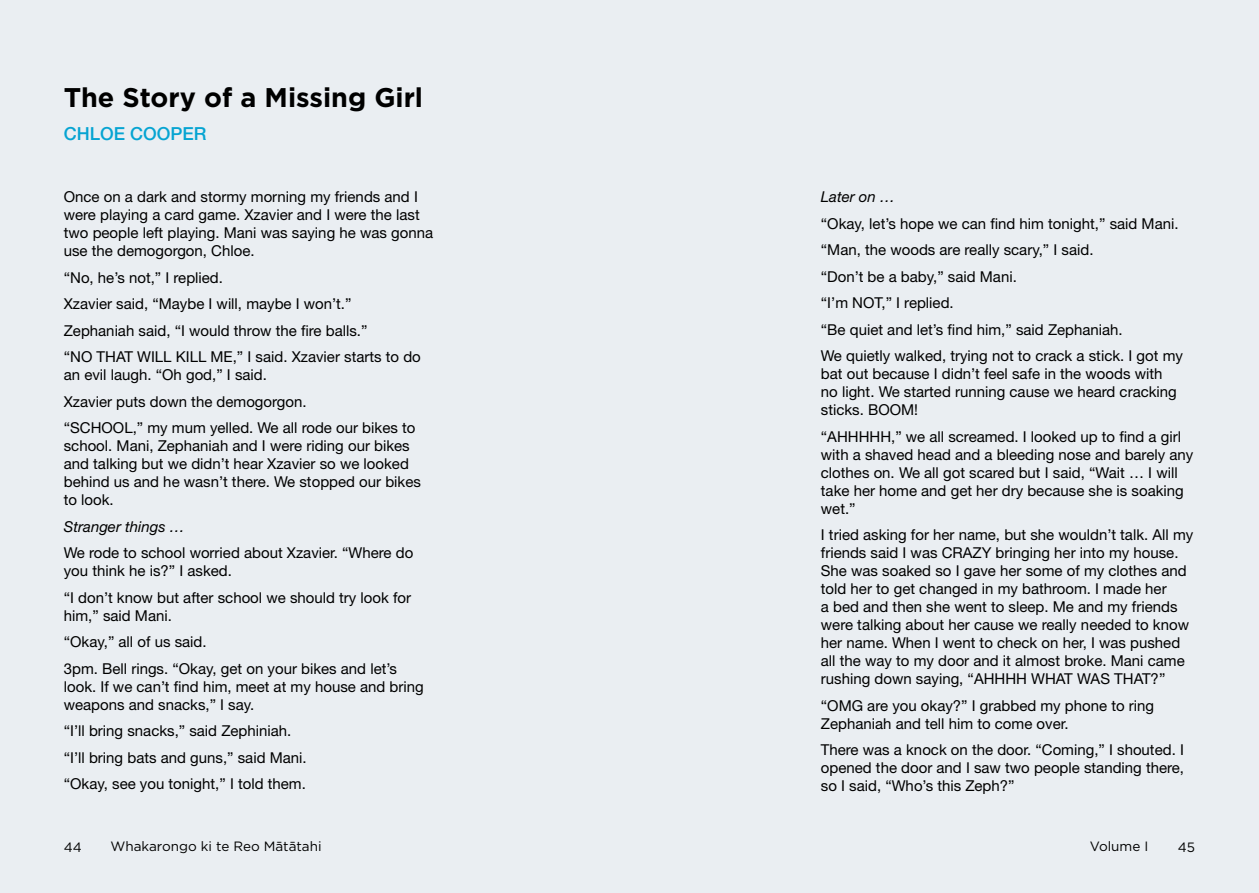
<style>
.page{position:relative;width:1259px;height:893px;background:#fff}
.page>*{position:absolute;margin:0;border:0;box-sizing:border-box;transform-origin:0 0}
.t1{font:700 27px "Gotham";color:#000}
.t2{font:500 18px "Helvetica Neue LT Pro";color:#06a4d2}
.t3{font:15px/18px "Helvetica Neue LT Pro";color:#000}
.t4{font:italic 15px "Helvetica Neue LT Pro";color:#000}
.t5{font:13.5px "Gotham";color:#000}
</style>
<div class="page">
<div style="left:0;top:0;width:629px;height:893px;background:#eaeef2"></div>
<div style="left:629px;top:0;width:630px;height:893px;background:#eaeef2"></div>
<h1 class="t1" style="left:64px;top:79px;width:361px">The Story of a Missing Girl</h1>
<p class="t2" style="left:64px;top:123px;width:144px">CHLOE COOPER</p>
<p class="t3" style="left:64px;top:187px;width:371px">Once on a dark and stormy morning my friends and I were playing a card game. Xzavier and I were the last two people left playing. Mani was saying he was gonna use the demogorgon, Chloe.</p>
<p class="t3" style="left:64px;top:264px;width:359px;line-height:26.5px">“No, he’s not,” I replied.<br>Xzavier said, “Maybe I will, maybe I won’t.” Zephaniah said, “I would throw the fire balls.”<br>“NO THAT WILL KILL ME,” I said. Xzavier starts to do</p>
<p class="t3" style="left:64px;top:361px;width:353px;line-height:26.5px">an evil laugh. “Oh god,” I said.<br>Xzavier puts down the demogorgon.<br>“SCHOOL,” my mum yelled. We all rode our bikes to</p>
<p class="t3" style="left:64px;top:436px;width:359px">school. Mani, Zephaniah and I were riding our bikes and talking but we didn’t hear Xzavier so we looked behind us and he wasn’t there. We stopped our bikes to look.</p>
<p class="t4" style="left:64px;top:517px;width:123px">Stranger things …</p>
<p class="t3" style="left:64px;top:543px;width:351px">We rode to school worried about Xzavier. “Where do you think he is?” I asked.</p>
<p class="t3" style="left:64px;top:588px;width:349px">“I don’t know but after school we should try look for him,” said Mani.</p>
<p class="t3" style="left:64px;top:628px;width:335px;line-height:26.5px">“Okay,” all of us said.<br>3pm. Bell rings. “Okay, get on your bikes and let’s</p>
<p class="t3" style="left:64px;top:677px;width:361px">look. If we can’t find him, meet at my house and bring weapons and snacks,” I say.</p>
<p class="t3" style="left:64px;top:717px;width:244px;line-height:26.5px">“I’ll bring snacks,” said Zephiniah. “I’ll bring bats and guns,” said Mani. “Okay, see you tonight,” I told them.</p>
<p class="t4" style="left:821px;top:187px;width:76px">Later on …</p>
<p class="t3" style="left:821px;top:210px;width:363px;line-height:26.5px">“Okay, let’s hope we can find him tonight,” said Mani. “Man, the woods are really scary,” I said.<br>“Don’t be a baby,” said Mani.<br>“I’m NOT,” I replied.<br>“Be quiet and let’s find him,” said Zephaniah.<br>We quietly walked, trying not to crack a stick. I got my</p>
<p class="t3" style="left:821px;top:364px;width:357px">bat out because I didn’t feel safe in the woods with no light. We started running cause we heard cracking sticks. BOOM!</p>
<p class="t3" style="left:821px;top:427px;width:374px">“AHHHHH,” we all screamed. I looked up to find a girl with a shaved head and a bleeding nose and barely any clothes on. We all got scared but I said, “Wait … I will take her home and get her dry because she is soaking wet.”</p>
<p class="t3" style="left:821px;top:525px;width:374px">I tried asking for her name, but she wouldn’t talk. All my friends said I was CRAZY bringing her into my house.<br>She was soaked so I gave her some of my clothes and told her to get changed in my bathroom. I made her<br>a bed and then she went to sleep. Me and my friends were talking about her cause we really needed to know her name. When I went to check on her, I was pushed all the way to my door and it almost broke. Mani came rushing down saying, “AHHHH WHAT WAS THAT?”</p>
<p class="t3" style="left:821px;top:696px;width:335px">“OMG are you okay?” I grabbed my phone to ring<br>Zephaniah and tell him to come over.</p>
<p class="t3" style="left:821px;top:740px;width:365px;text-align:justify">There was a knock on the door. “Coming,” I shouted. I opened the door and I saw two people standing there, so I said, “Who’s this Zeph?”</p>
<p class="t5" style="left:64px;top:838px;width:20px">44</p>
<p class="t5" style="left:111px;top:838px;width:213px">Whakarongo ki te Reo Mātātahi</p>
<p class="t5" style="left:1089px;top:838px;width:60px">Volume I</p>
<p class="t5" style="left:1177px;top:838px;width:19px">45</p>
</div>
